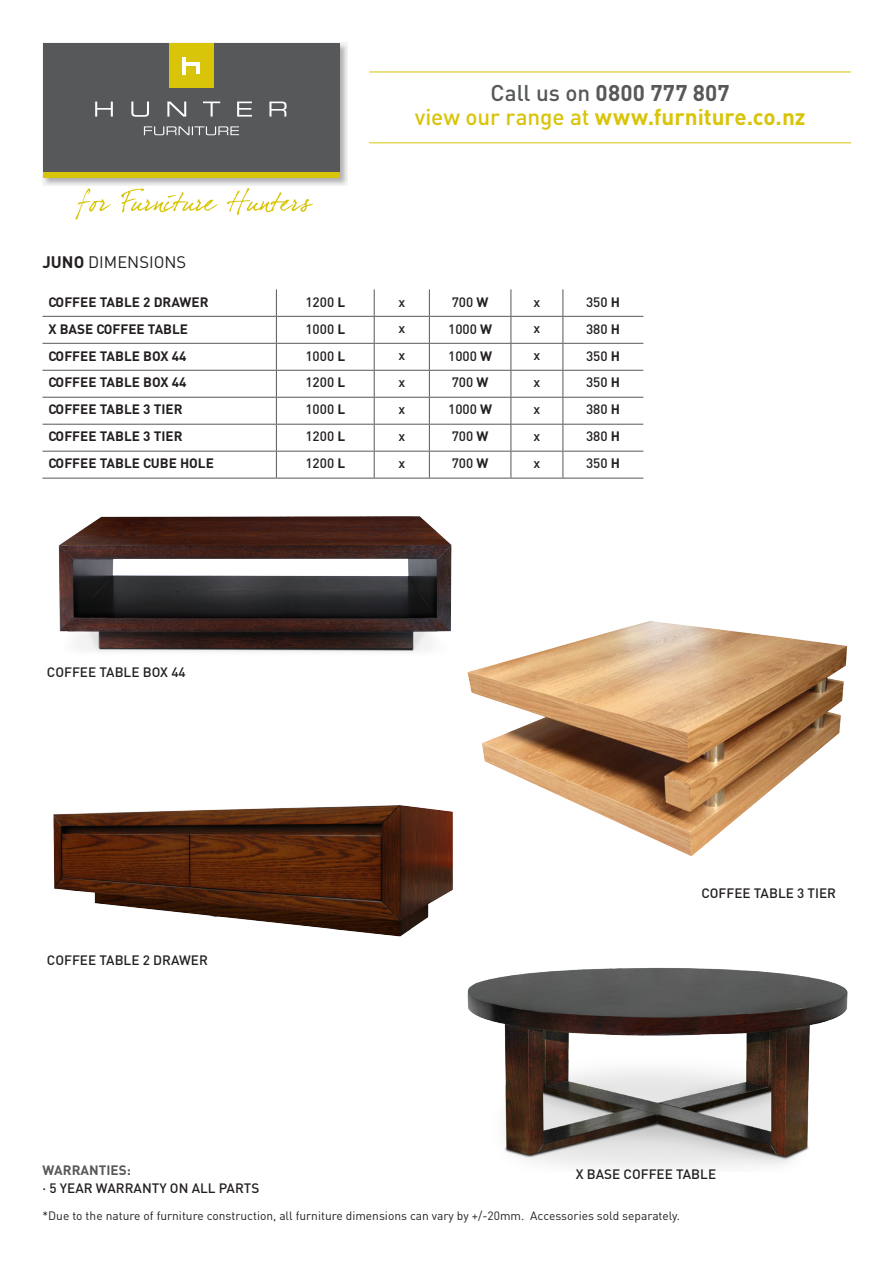
<style>
.page{position:relative;width:893px;height:1263px;background:#fff}
.page>*{position:absolute;margin:0;border:0;box-sizing:border-box;transform-origin:0 0}
.t1{font:700 22.5px/24px "DIN Pro";letter-spacing:.005em;color:#d8c408;text-align:center}
.t2{font:16.5px "DIN Pro";color:#231f20}
.t3{font:500 13.5px "DIN";color:#231f20}
.t4{font:700 13.5px "DIN";color:#231f20}
.t5{font:700 13.5px "DIN Pro";color:#57585a}
.t6{font:12px "DIN Pro";color:#231f20}
.s1{font-weight:500;color:#57585a}
.s2{color:#57585a}
.s3{font-weight:500}
.s4{font-weight:700}
</style>
<div class="page">
<svg style="left:43px;top:43px;width:305px;height:143px;background:#d3d2d2"></svg>
<div style="left:43px;top:43px;width:297px;height:130px;background:#57585a"></div>
<div style="left:43px;top:172px;width:297px;height:6px;background:#d8c408"></div>
<svg style="left:144px;top:126px;width:95px;height:9px"></svg>
<svg style="left:95px;top:102px;width:191px;height:15px"></svg>
<div style="left:169px;top:43px;width:44px;height:45px;background:#d8c408"></div>
<hr style="left:182px;top:57px;width:3px;height:17px;background:#fff">
<hr style="left:182px;top:63px;width:16px;height:3px;background:#fff">
<svg style="left:197px;top:63px;width:3px;height:11px"></svg>
<svg style="left:75px;top:188px;width:36px;height:31px"></svg>
<svg style="left:121px;top:189px;width:97px;height:23px"></svg>
<svg style="left:227px;top:188px;width:86px;height:27px"></svg>
<hr style="left:369px;top:142px;width:482px;height:1px;background:#d8c408">
<hr style="left:369px;top:72px;width:482px;height:1px;background:#d8c408">
<hr style="left:42px;top:343px;width:234px;height:1px;background:#57585a">
<hr style="left:276px;top:343px;width:98px;height:1px;background:#57585a">
<hr style="left:429px;top:343px;width:82px;height:1px;background:#57585a">
<hr style="left:563px;top:343px;width:80px;height:1px;background:#57585a">
<hr style="left:42px;top:370px;width:234px;height:1px;background:#57585a">
<hr style="left:276px;top:370px;width:98px;height:1px;background:#57585a">
<hr style="left:374px;top:370px;width:55px;height:1px;background:#57585a">
<hr style="left:429px;top:370px;width:82px;height:1px;background:#57585a">
<hr style="left:511px;top:370px;width:52px;height:1px;background:#57585a">
<hr style="left:563px;top:370px;width:80px;height:1px;background:#57585a">
<hr style="left:42px;top:397px;width:234px;height:1px;background:#57585a">
<hr style="left:276px;top:397px;width:98px;height:1px;background:#57585a">
<hr style="left:374px;top:397px;width:55px;height:1px;background:#57585a">
<hr style="left:429px;top:397px;width:82px;height:1px;background:#57585a">
<hr style="left:511px;top:397px;width:52px;height:1px;background:#57585a">
<hr style="left:563px;top:397px;width:80px;height:1px;background:#57585a">
<hr style="left:42px;top:424px;width:234px;height:1px;background:#57585a">
<hr style="left:276px;top:424px;width:98px;height:1px;background:#57585a">
<hr style="left:429px;top:424px;width:82px;height:1px;background:#57585a">
<hr style="left:563px;top:424px;width:80px;height:1px;background:#57585a">
<hr style="left:42px;top:451px;width:234px;height:1px;background:#57585a">
<hr style="left:276px;top:451px;width:98px;height:1px;background:#57585a">
<hr style="left:374px;top:451px;width:55px;height:1px;background:#57585a">
<hr style="left:429px;top:451px;width:82px;height:1px;background:#57585a">
<hr style="left:511px;top:451px;width:52px;height:1px;background:#57585a">
<hr style="left:563px;top:451px;width:80px;height:1px;background:#57585a">
<hr style="left:42px;top:478px;width:234px;height:1px;background:#57585a">
<hr style="left:276px;top:478px;width:98px;height:1px;background:#57585a">
<hr style="left:374px;top:478px;width:55px;height:1px;background:#57585a">
<hr style="left:429px;top:478px;width:82px;height:1px;background:#57585a">
<hr style="left:511px;top:478px;width:52px;height:1px;background:#57585a">
<hr style="left:563px;top:478px;width:80px;height:1px;background:#57585a">
<hr style="left:374px;top:343px;width:55px;height:1px;background:#57585a">
<hr style="left:511px;top:343px;width:52px;height:1px;background:#57585a">
<hr style="left:374px;top:424px;width:55px;height:1px;background:#57585a">
<hr style="left:511px;top:424px;width:52px;height:1px;background:#57585a">
<svg style="left:276px;top:289px;width:1px;height:189px"></svg>
<svg style="left:374px;top:289px;width:1px;height:189px"></svg>
<svg style="left:429px;top:289px;width:1px;height:189px"></svg>
<svg style="left:511px;top:289px;width:1px;height:189px"></svg>
<svg style="left:562px;top:289px;width:1px;height:189px"></svg>
<hr style="left:42px;top:316px;width:234px;height:1px;background:#57585a">
<hr style="left:276px;top:316px;width:98px;height:1px;background:#57585a">
<hr style="left:374px;top:316px;width:55px;height:1px;background:#57585a">
<hr style="left:429px;top:316px;width:82px;height:1px;background:#57585a">
<hr style="left:511px;top:316px;width:52px;height:1px;background:#57585a">
<hr style="left:563px;top:316px;width:80px;height:1px;background:#57585a">
<img style="left:53px;top:805px;width:400px;height:132px">
<img style="left:468px;top:621px;width:379px;height:235px">
<img style="left:467px;top:967px;width:381px;height:202px">
<img style="left:58px;top:516px;width:419px;height:158px">
<h1 class="t1" style="left:415px;top:78px;width:392px"><span class="s1">Call us on</span> <span class="s2">0800 777 807<br></span><span class="s3">view our range at</span> www.furniture.co.nz</h1>
<p class="t2" style="left:42px;top:249px;width:145px"><span class="s4">JUNO</span> DIMENSIONS</p>
<p class="t4" style="left:48px;top:293px;width:162px">COFFEE TABLE 2 DRAWER</p>
<p class="t3" style="left:305px;top:293px;width:41px">1200 <span class="s4">L</span></p>
<p class="t3" style="left:398px;top:293px;width:8px">x</p>
<p class="t3" style="left:452px;top:293px;width:38px">700 <span class="s4">W</span></p>
<p class="t3" style="left:533px;top:293px;width:8px">x</p>
<p class="t3" style="left:586px;top:293px;width:36px">350 <span class="s4">H</span></p>
<p class="t4" style="left:48px;top:320px;width:141px">X BASE COFFEE TABLE</p>
<p class="t3" style="left:305px;top:320px;width:41px">1000 <span class="s4">L</span></p>
<p class="t3" style="left:398px;top:320px;width:8px">x</p>
<p class="t3" style="left:448px;top:320px;width:45px">1000 <span class="s4">W</span></p>
<p class="t3" style="left:533px;top:320px;width:8px">x</p>
<p class="t3" style="left:586px;top:320px;width:36px">380 <span class="s4">H</span></p>
<p class="t4" style="left:48px;top:347px;width:140px">COFFEE TABLE BOX 44</p>
<p class="t3" style="left:305px;top:347px;width:41px">1000 <span class="s4">L</span></p>
<p class="t3" style="left:398px;top:347px;width:8px">x</p>
<p class="t3" style="left:448px;top:347px;width:45px">1000 <span class="s4">W</span></p>
<p class="t3" style="left:533px;top:347px;width:8px">x</p>
<p class="t3" style="left:586px;top:347px;width:36px">350 <span class="s4">H</span></p>
<p class="t4" style="left:48px;top:374px;width:140px">COFFEE TABLE BOX 44</p>
<p class="t3" style="left:305px;top:374px;width:41px">1200 <span class="s4">L</span></p>
<p class="t3" style="left:398px;top:374px;width:8px">x</p>
<p class="t3" style="left:452px;top:374px;width:38px">700 <span class="s4">W</span></p>
<p class="t3" style="left:533px;top:374px;width:8px">x</p>
<p class="t3" style="left:586px;top:374px;width:36px">350 <span class="s4">H</span></p>
<p class="t4" style="left:48px;top:401px;width:135px">COFFEE TABLE 3 TIER</p>
<p class="t3" style="left:305px;top:401px;width:41px">1000 <span class="s4">L</span></p>
<p class="t3" style="left:398px;top:401px;width:8px">x</p>
<p class="t3" style="left:448px;top:401px;width:45px">1000 <span class="s4">W</span></p>
<p class="t3" style="left:533px;top:401px;width:8px">x</p>
<p class="t3" style="left:586px;top:401px;width:36px">380 <span class="s4">H</span></p>
<p class="t4" style="left:48px;top:428px;width:135px">COFFEE TABLE 3 TIER</p>
<p class="t3" style="left:305px;top:428px;width:41px">1200 <span class="s4">L</span></p>
<p class="t3" style="left:398px;top:428px;width:8px">x</p>
<p class="t3" style="left:452px;top:428px;width:38px">700 <span class="s4">W</span></p>
<p class="t3" style="left:533px;top:428px;width:8px">x</p>
<p class="t3" style="left:586px;top:428px;width:36px">380 <span class="s4">H</span></p>
<p class="t4" style="left:48px;top:455px;width:167px">COFFEE TABLE CUBE HOLE</p>
<p class="t3" style="left:305px;top:455px;width:41px">1200 <span class="s4">L</span></p>
<p class="t3" style="left:398px;top:455px;width:8px">x</p>
<p class="t3" style="left:452px;top:455px;width:38px">700 <span class="s4">W</span></p>
<p class="t3" style="left:533px;top:455px;width:8px">x</p>
<p class="t3" style="left:586px;top:455px;width:36px">350 <span class="s4">H</span></p>
<p class="t3" style="left:47px;top:664px;width:140px">COFFEE TABLE BOX 44</p>
<p class="t3" style="left:47px;top:952px;width:162px">COFFEE TABLE 2 DRAWER</p>
<p class="t5" style="left:43px;top:1159px;width:90px">WARRANTIES:</p>
<p class="t3" style="left:43px;top:1180px;width:218px">· 5 YEAR WARRANTY ON ALL PARTS</p>
<p class="t3" style="left:701px;top:884px;width:136px">COFFEE TABLE 3 TIER</p>
<p class="t3" style="left:576px;top:1165px;width:142px">X BASE COFFEE TABLE</p>
<p class="t6" style="left:43px;top:1206px;width:639px">*Due to the nature of furniture construction, all furniture dimensions can vary by +/-20mm. Accessories sold separately.</p>
</div>
